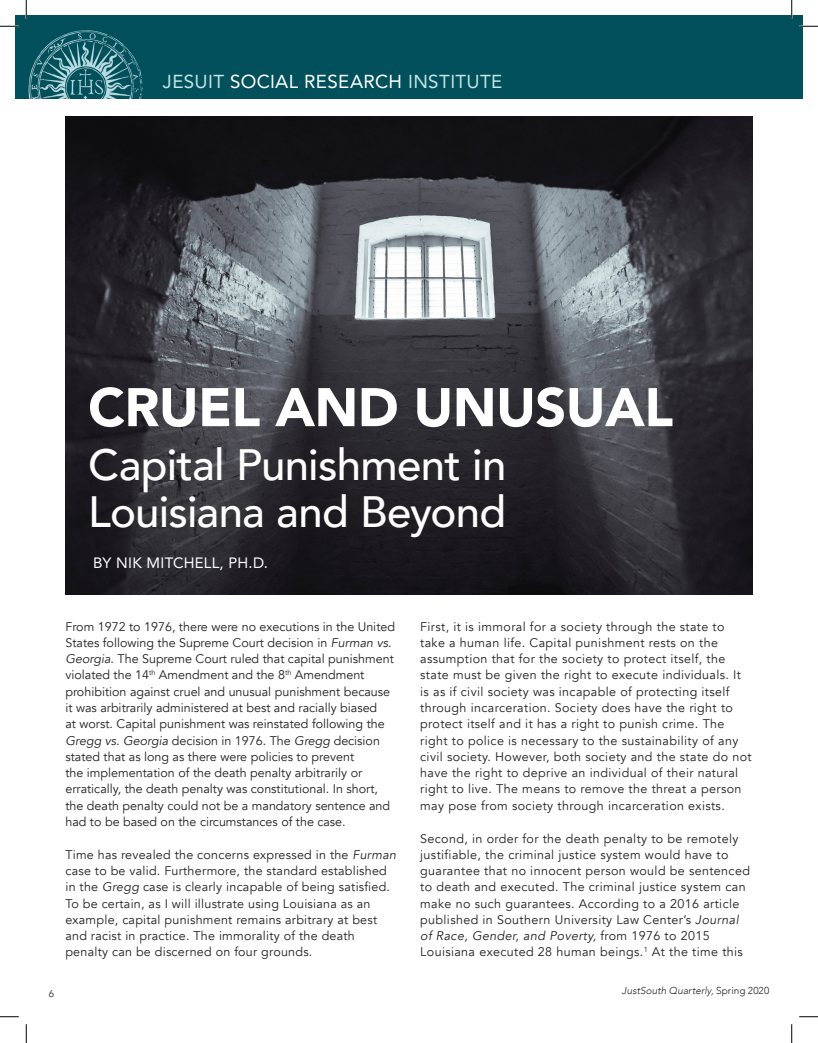
<style>
.page{position:relative;width:818px;height:1043px;background:#fff}
.page>*{position:absolute;margin:0;border:0;box-sizing:border-box;transform-origin:0 0}
.t1{font:900 53.75px "Avenir";letter-spacing:-.01em;color:#fff}
.t2{font:500 43.75px/46.2px "Avenir";letter-spacing:-.015em;color:#fff}
.t3{font:18.75px "Avenir";letter-spacing:.015em;color:#c4e6e5}
.t4{font:15px "Avenir";letter-spacing:.015em;color:#fff}
.t5{font:12.5px/16.2px "Avenir";letter-spacing:.02em;color:#231f20}
.t6{font:12.5px/16.2px "Avenir";color:#231f20}
.t7{font:italic 300 10px "Avenir";letter-spacing:.005em;color:#231f20}
.t8{font:300 10px "Avenir";color:#231f20}
.s1{color:#fff}
.s2{font-style:italic}
.s3{font-style:normal}
</style>
<div class="page">
<img style="left:65px;top:117px;width:687px;height:478px">
<div style="left:15px;top:15px;width:787px;height:83px;background:#01505b"></div>
<svg style="left:0;top:25px;width:19px;height:2px"></svg>
<svg style="left:799px;top:25px;width:19px;height:2px"></svg>
<svg style="left:0;top:1016px;width:19px;height:1px"></svg>
<svg style="left:799px;top:1016px;width:19px;height:1px"></svg>
<svg style="left:25px;top:0;width:2px;height:19px"></svg>
<svg style="left:25px;top:1024px;width:2px;height:18px"></svg>
<svg style="left:790px;top:0;width:2px;height:19px"></svg>
<svg style="left:791px;top:1024px;width:1px;height:18px"></svg>
<h3 class="t3" style="left:163px;top:70px;width:341px">JESUIT <span class="s1">SOCIAL RESEARCH</span> INSTITUTE</h3>
<h1 class="t1" style="left:88px;top:372px;width:586px">CRUEL AND UNUSUAL</h1>
<h2 class="t2" style="left:88px;top:443px;width:419px">Capital Punishment in<br>Louisiana and Beyond</h2>
<p class="t4" style="left:93px;top:552px;width:176px">BY NIK MITCHELL, PH.D.</p>
<p class="t6" style="left:65px;top:618px;width:331px">From 1972 to 1976, there were no executions in the United States following the Supreme Court decision in <span class="s2">Furman vs.<br>Georgia</span>. The Supreme Court ruled that capital punishment violated the 14<sup>th</sup> Amendment and the 8<sup>th</sup> Amendment prohibition against cruel and unusual punishment because it was arbitrarily administered at best and racially biased<br>at worst. Capital punishment was reinstated following the <span class="s2">Gregg vs. Georgia</span> decision in 1976. The <span class="s2">Gregg</span> decision stated that as long as there were policies to prevent<br>the implementation of the death penalty arbitrarily or erratically, the death penalty was constitutional. In short, the death penalty could not be a mandatory sentence and had to be based on the circumstances of the case.</p>
<p class="t5" style="left:65px;top:846px;width:332px">Time has revealed the concerns expressed in the <span class="s2">Furman </span>case to be valid. Furthermore, the standard established in the <span class="s2">Gregg</span> case is clearly incapable of being satisfied.<br>To be certain, as I will illustrate using Louisiana as an example, capital punishment remains arbitrary at best and racist in practice. The immorality of the death penalty can be discerned on four grounds.</p>
<p class="t5" style="left:420px;top:618px;width:333px">First, it is immoral for a society through the state to take a human life. Capital punishment rests on the assumption that for the society to protect itself, the state must be given the right to execute individuals. It is as if civil society was incapable of protecting itself through incarceration. Society does have the right to protect itself and it has a right to punish crime. The right to police is necessary to the sustainability of any civil society. However, both society and the state do not have the right to deprive an individual of their natural right to live. The means to remove the threat a person may pose from society through incarceration exists.</p>
<p class="t5" style="left:420px;top:830px;width:331px">Second, in order for the death penalty to be remotely justifiable, the criminal justice system would have to guarantee that no innocent person would be sentenced to death and executed. The criminal justice system can make no such guarantees. According to a 2016 article published in Southern University Law Center’s <span class="s2">Journal of Race, Gender, and Poverty,</span> from 1976 to 2015<br>Louisiana executed 28 human beings.<sup>1</sup> At the time this</p>
<p class="t8" style="left:49px;top:986px;width:7px">6</p>
<p class="t7" style="left:621px;top:984px;width:149px">JustSouth Quarterly, <span class="s3">Spring 2020</span></p>
</div>
